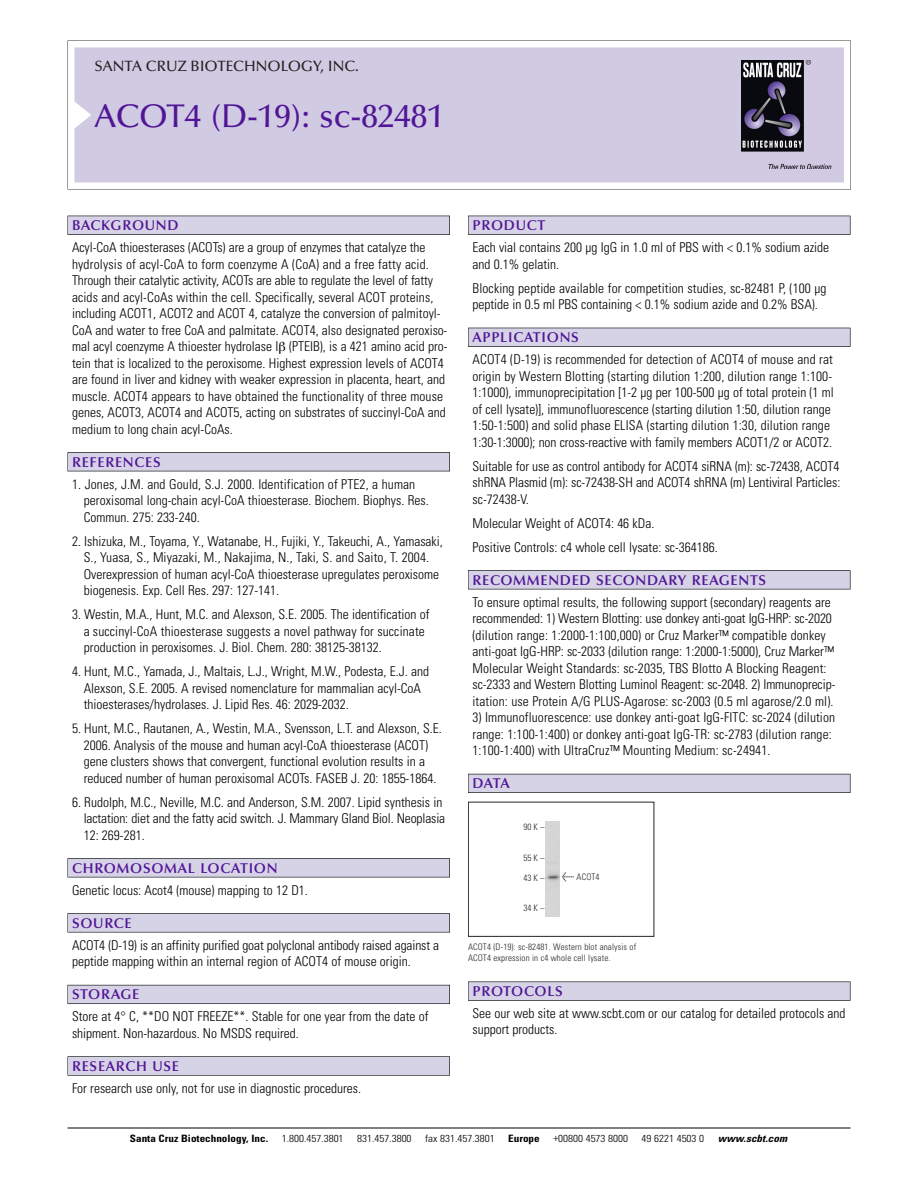
<style>
.page{position:relative;width:918px;height:1188px;background:#fff}
.page>*{position:absolute;margin:0;border:0;box-sizing:border-box;transform-origin:0 0}
.t1{font:500 33px "Optima";color:#511695}
.t2{font:500 15px "Optima";color:#231f20}
.t3{font:600 14.25px "Optima";letter-spacing:.05em;color:#511695}
.t4{font:300 condensed 13.5px/16.5px "Univers";color:#000}
.t5{font:300 condensed 10.2px "Univers";color:#000;scale:1.1 1}
.t6{font:700 condensed 10.2px "Univers";color:#000;scale:1.1 1}
.t7{font:italic 700 condensed 10.2px "Univers";letter-spacing:.005em;color:#000;scale:1.1 1}
.t8{font:9px/10.5px "Univers Condensed Light+PNTMZA";letter-spacing:.015em;color:#272627}
.s1{font-family:"Meta Plus Book Roman+EXRKJA";font-size:10.5px}
</style>
<div class="page">
<svg style="left:68px;top:40px;width:783px;height:149px"></svg>
<div style="left:74px;top:47px;width:770px;height:135px;background:#d1cae3"></div>
<img style="left:741px;top:60px;width:90px;height:108px">
<div style="left:68px;top:216px;width:382px;height:19px;background:#525155"></div>
<div style="left:68px;top:216px;width:381px;height:18px;background:#d7d3e7"></div>
<div style="left:68px;top:452px;width:382px;height:19px;background:#525155"></div>
<div style="left:68px;top:453px;width:381px;height:18px;background:#d7d3e7"></div>
<div style="left:68px;top:858px;width:382px;height:19px;background:#545357"></div>
<div style="left:68px;top:859px;width:381px;height:18px;background:#d7d3e7"></div>
<div style="left:68px;top:913px;width:382px;height:19px;background:#575759"></div>
<div style="left:68px;top:914px;width:381px;height:18px;background:#d7d3e7"></div>
<div style="left:68px;top:985px;width:382px;height:19px;background:#5b5a62"></div>
<div style="left:68px;top:985px;width:381px;height:18px;background:#d7d3e7"></div>
<div style="left:68px;top:1056px;width:382px;height:20px;background:#626263"></div>
<div style="left:68px;top:1057px;width:381px;height:18px;background:#d7d3e7"></div>
<div style="left:468px;top:216px;width:382px;height:19px;background:#525155"></div>
<div style="left:468px;top:216px;width:382px;height:18px;background:#d7d3e7"></div>
<div style="left:468px;top:328px;width:382px;height:19px;background:#515055"></div>
<div style="left:468px;top:328px;width:382px;height:18px;background:#d7d3e7"></div>
<div style="left:468px;top:570px;width:382px;height:19px;background:#545357"></div>
<div style="left:468px;top:571px;width:382px;height:18px;background:#d7d3e7"></div>
<div style="left:468px;top:774px;width:382px;height:19px;background:#54535a"></div>
<div style="left:468px;top:774px;width:382px;height:18px;background:#d7d3e7"></div>
<div style="left:468px;top:982px;width:382px;height:19px;background:#575759"></div>
<div style="left:468px;top:982px;width:382px;height:18px;background:#d7d3e7"></div>
<hr style="left:68px;top:1128px;width:782px;height:1px;background:#000">
<div style="left:468px;top:802px;width:186px;height:135px;border:1px solid #272627"></div>
<img style="left:546px;top:821px;width:14px;height:96px">
<p class="t2" style="left:94px;top:61px;width:266px">SANTA CRUZ BIOTECHNOLOGY, INC.</p>
<h1 class="t1" style="left:94px;top:103px;width:351px">ACOT4 (D-19): sc-82481</h1>
<p class="t3" style="left:72px;top:219px;width:108px">BACKGROUND</p>
<p class="t4" style="left:72px;top:240px;width:377px">Acyl-CoA thioesterases (ACOTs) are a group of enzymes that catalyze the hydrolysis of acyl-CoA to form coenzyme A (CoA) and a free fatty acid.<br>Through their catalytic activity, ACOTs are able to regulate the level of fatty acids and acyl-CoAs within the cell. Specifically, several ACOT proteins, including ACOT1, ACOT2 and ACOT 4, catalyze the conversion of palmitoyl-CoA and water to free CoA and palmitate. ACOT4, also designated peroxiso&shy;mal acyl coenzyme A thioester hydrolase I (PTEIB), is a 421 amino acid pro&shy;tein that is localized to the peroxisome. Highest expression levels of ACOT4 are found in liver and kidney with weaker expression in placenta, heart, and muscle. ACOT4 appears to have obtained the functionality of three mouse genes, ACOT3, ACOT4 and ACOT5, acting on substrates of succinyl-CoA and medium to long chain acyl-CoAs.</p>
<p class="t3" style="left:72px;top:456px;width:90px">REFERENCES</p>
<p class="t4" style="left:84px;top:477px;width:347px;text-indent:-12px">1. Jones, J.M. and Gould, S.J. 2000. Identification of PTE2, a human peroxisomal long-chain acyl-CoA thioesterase. Biochem. Biophys. Res.<br>Commun. 275: 233-240.</p>
<p class="t4" style="left:84px;top:534px;width:361px;text-indent:-12px">2. Ishizuka, M., Toyama, Y., Watanabe, H., Fujiki, Y., Takeuchi, A., Yamasaki, S., Yuasa, S., Miyazaki, M., Nakajima, N., Taki, S. and Saito, T. 2004.<br>Overexpression of human acyl-CoA thioesterase upregulates peroxisome biogenesis. Exp. Cell Res. 297: 127-141.</p>
<p class="t4" style="left:84px;top:607px;width:347px;text-indent:-12px">3. Westin, M.A., Hunt, M.C. and Alexson, S.E. 2005. The identification of a succinyl-CoA thioesterase suggests a novel pathway for succinate production in peroxisomes. J. Biol. Chem. 280: 38125-38132.</p>
<p class="t4" style="left:84px;top:664px;width:347px;text-indent:-12px">4. Hunt, M.C., Yamada, J., Maltais, L.J., Wright, M.W., Podesta, E.J. and<br>Alexson, S.E. 2005. A revised nomenclature for mammalian acyl-CoA thioesterases/hydrolases. J. Lipid Res. 46: 2029-2032.</p>
<p class="t4" style="left:72px;top:721px;width:371px;text-align:center">5. Hunt, M.C., Rautanen, A., Westin, M.A., Svensson, L.T. and Alexson, S.E.<br>2006. Analysis of the mouse and human acyl-CoA thioesterase (ACOT) gene clusters shows that convergent, functional evolution results in a reduced number of human peroxisomal ACOTs. FASEB J. 20: 1855-1864.</p>
<p class="t4" style="left:84px;top:795px;width:363px;text-indent:-12px">6. Rudolph, M.C., Neville, M.C. and Anderson, S.M. 2007. Lipid synthesis in lactation: diet and the fatty acid switch. J. Mammary Gland Biol. Neoplasia<br>12: 269-281.</p>
<p class="t3" style="left:72px;top:862px;width:207px">CHROMOSOMAL LOCATION</p>
<p class="t4" style="left:72px;top:883px;width:237px">Genetic locus: Acot4 (mouse) mapping to 12 D1.</p>
<p class="t3" style="left:72px;top:917px;width:61px">SOURCE</p>
<p class="t4" style="left:72px;top:938px;width:369px">ACOT4 (D-19) is an affinity purified goat polyclonal antibody raised against a peptide mapping within an internal region of ACOT4 of mouse origin.</p>
<p class="t3" style="left:72px;top:989px;width:69px">STORAGE</p>
<p class="t4" style="left:72px;top:1009px;width:358px">Store at 4° C, **DO NOT FREEZE**. Stable for one year from the date of shipment. Non-hazardous. No MSDS required.</p>
<p class="t3" style="left:72px;top:1060px;width:109px">RESEARCH USE</p>
<p class="t4" style="left:72px;top:1081px;width:290px">For research use only, not for use in diagnostic procedures.</p>
<p class="t3" style="left:473px;top:219px;width:74px">PRODUCT</p>
<p class="t4" style="left:473px;top:240px;width:358px">Each vial contains 200 µg IgG in 1.0 ml of PBS with &lt; 0.1% sodium azide and 0.1% gelatin.</p>
<p class="t4" style="left:473px;top:281px;width:356px">Blocking peptide available for competition studies, sc-82481 P, (100 µg peptide in 0.5 ml PBS containing &lt; 0.1% sodium azide and 0.2% BSA).</p>
<p class="t3" style="left:473px;top:332px;width:108px">APPLICATIONS</p>
<p class="t4" style="left:473px;top:352px;width:363px">ACOT4 (D-19) is recommended for detection of ACOT4 of mouse and rat origin by Western Blotting (starting dilution 1:200, dilution range 1:100- 1:1000), immunoprecipitation [1-2 µg per 100-500 µg of total protein (1 ml of cell lysate)], immunofluorescence (starting dilution 1:50, dilution range 1:50-1:500) and solid phase ELISA (starting dilution 1:30, dilution range 1:30-1:3000); non cross-reactive with family members ACOT1/2 or ACOT2.</p>
<p class="t4" style="left:473px;top:459px;width:369px;text-align:justify">Suitable for use as control antibody for ACOT4 siRNA (m): sc-72438, ACOT4 shRNA Plasmid (m): sc-72438-SH and ACOT4 shRNA (m) Lentiviral Particles: sc-72438-V.</p>
<p class="t4" style="left:473px;top:512px;width:247px;line-height:24px">Molecular Weight of ACOT4: 46 kDa.<br>Positive Controls: c4 whole cell lysate: sc-364186.</p>
<p class="t3" style="left:473px;top:574px;width:295px">RECOMMENDED SECONDARY REAGENTS</p>
<p class="t4" style="left:473px;top:595px;width:364px">To ensure optimal results, the following support (secondary) reagents are recommended: 1) Western Blotting: use donkey anti-goat IgG-HRP: sc-2020 (dilution range: 1:2000-1:100,000) or Cruz Marker™ compatible donkey anti-goat IgG-HRP: sc-2033 (dilution range: 1:2000-1:5000), Cruz Marker™ Molecular Weight Standards: sc-2035, TBS Blotto A Blocking Reagent: sc-2333 and Western Blotting Luminol Reagent: sc-2048. 2) Immunoprecip&shy;itation: use Protein A/G PLUS-Agarose: sc-2003 (0.5 ml agarose/2.0 ml).</p>
<p class="t4" style="left:473px;top:710px;width:364px">3) Immunofluorescence: use donkey anti-goat IgG-FITC: sc-2024 (dilution range: 1:100-1:400) or donkey anti-goat IgG-TR: sc-2783 (dilution range:<br>1:100-1:400) with UltraCruz™ Mounting Medium: sc-24941.</p>
<p class="t3" style="left:473px;top:778px;width:39px">DATA</p>
<p class="t8" style="left:524px;top:823px;width:22px">90K–</p>
<p class="t8" style="left:524px;top:853px;width:22px">55K–</p>
<p class="t8" style="left:524px;top:874px;width:22px">43K–</p>
<p class="t8" style="left:524px;top:904px;width:22px">34K–</p>
<p class="t8" style="left:562px;top:872px;width:39px"><span class="s1">&lt;</span> ACOT4</p>
<p class="t8" style="left:468px;top:943px;width:170px">ACOT4 (D-19): sc-82481. Western blot analysis of<br>ACOT4 expression in c4 whole cell lysate.</p>
<p class="t3" style="left:473px;top:985px;width:92px">PROTOCOLS</p>
<p class="t4" style="left:473px;top:1006px;width:375px">See our web site at www.scbt.com or our catalog for detailed protocols and support products.</p>
<p class="t6" style="left:130px;top:1135px;width:127px">Santa Cruz Biotechnology, Inc.</p>
<p class="t5" style="left:282px;top:1135px;width:58px">1.800.457.3801</p>
<p class="t5" style="left:357px;top:1135px;width:51px">831.457.3800</p>
<p class="t5" style="left:425px;top:1135px;width:65px">fax 831.457.3801</p>
<p class="t6" style="left:508px;top:1135px;width:30px">Europe</p>
<p class="t5" style="left:553px;top:1135px;width:69px">+00800 4573 8000</p>
<p class="t5" style="left:642px;top:1135px;width:58px">49 6221 4503 0</p>
<p class="t7" style="left:718px;top:1135px;width:64px">www.scbt.com</p>
</div>
